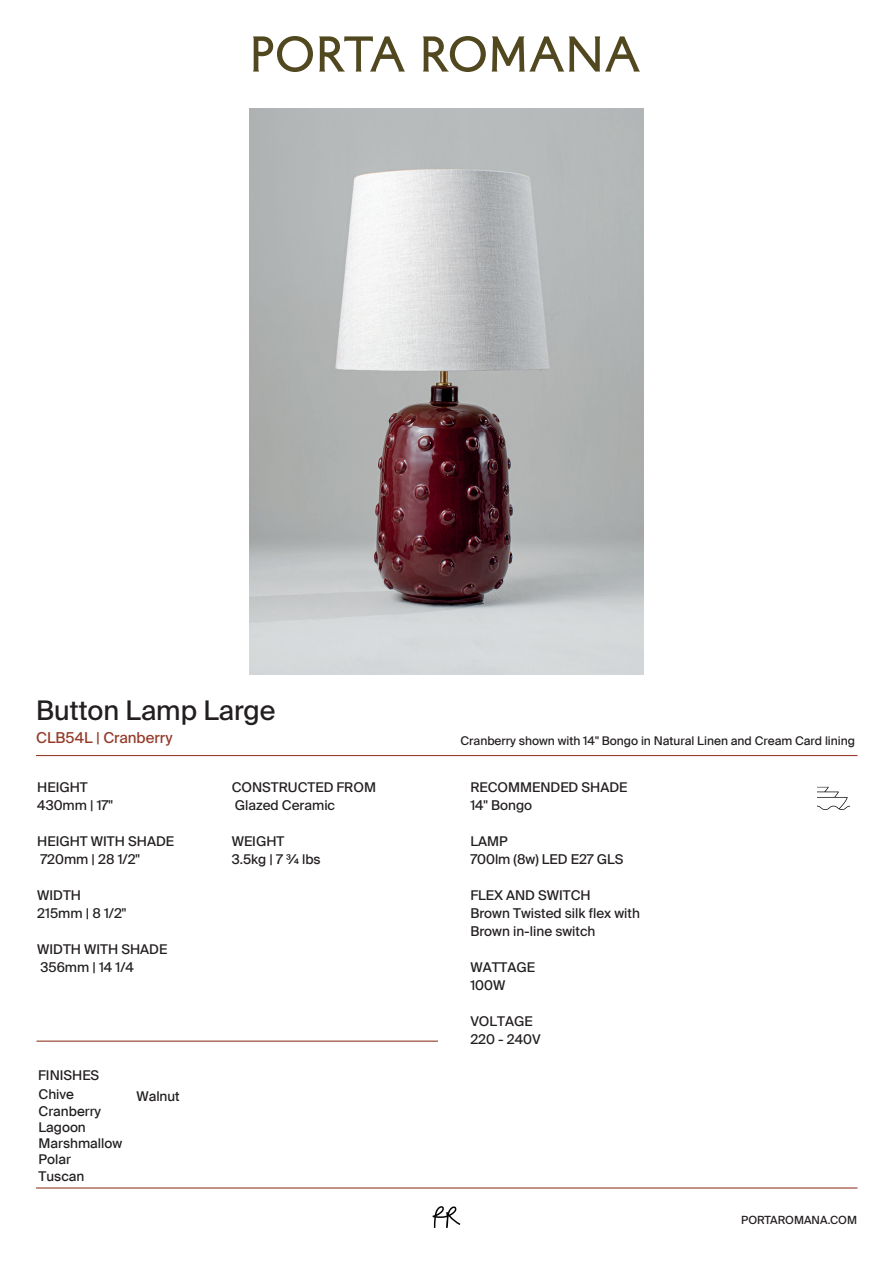
<style>
.page{position:relative;width:893px;height:1263px;background:#fff}
.page>*{position:absolute;margin:0;border:0;box-sizing:border-box;transform-origin:0 0}
.t1{font:27px "Suisse Intl";color:#231f20}
.t2{font:15px "Suisse Intl";color:#943b2a}
.t3{font:13.5px/18px "Suisse Intl";color:#231f20}
.t4{font:12px "Suisse Intl";color:#231f20}
.t5{font:11.25px "Suisse Intl";color:#231f20}
</style>
<div class="page">
<hr style="left:36px;top:755px;width:821px;height:1px;background:#943b2a">
<img style="left:250px;top:108px;width:393px;height:566px">
<svg style="left:253px;top:36px;width:60px;height:36px"></svg>
<svg style="left:319px;top:36px;width:86px;height:36px"></svg>
<svg style="left:423px;top:36px;width:63px;height:36px"></svg>
<svg style="left:492px;top:36px;width:148px;height:36px"></svg>
<hr style="left:36px;top:1040px;width:402px;height:2px;background:#943b2a">
<svg style="left:433px;top:1206px;width:27px;height:22px"></svg>
<hr style="left:36px;top:1187px;width:821px;height:1px;background:#943b2a">
<img style="left:817px;top:786px;width:33px;height:24px">
<h1 class="t1" style="left:36px;top:695px;width:241px">Button Lamp Large</h1>
<p class="t2" style="left:36px;top:729px;width:138px">CLB54L | Cranberry</p>
<p class="t4" style="left:460px;top:734px;width:396px">Cranberry shown with 14" Bongo in Natural Linen and Cream Card lining</p>
<p class="t3" style="left:37px;top:779px;width:77px">HEIGHT<br>430mm | 17"</p>
<p class="t3" style="left:37px;top:833px;width:138px">HEIGHT WITH SHADE<br>720mm | 28 1/2"</p>
<p class="t3" style="left:37px;top:887px;width:91px">WIDTH<br>215mm | 8 1/2"</p>
<p class="t3" style="left:37px;top:940px;width:132px">WIDTH WITH SHADE<br>356mm | 14 1/4</p>
<p class="t3" style="left:38px;top:1066px;width:63px">FINISHES</p>
<p class="t3" style="left:39px;top:1087px;width:85px;line-height:16.2px">Chive<br>Cranberry<br>Lagoon<br>Marshmallow<br>Polar<br>Tuscan</p>
<p class="t3" style="left:136px;top:1087px;width:45px">Walnut</p>
<p class="t3" style="left:232px;top:779px;width:146px">CONSTRUCTED FROM<br>Glazed Ceramic</p>
<p class="t3" style="left:232px;top:833px;width:90px">WEIGHT<br>3.5kg | 7 ¾ lbs</p>
<p class="t3" style="left:470px;top:778px;width:159px">RECOMMENDED SHADE<br>14" Bongo</p>
<p class="t3" style="left:470px;top:832px;width:155px">LAMP<br>700lm (8w) LED E27 GLS</p>
<p class="t3" style="left:470px;top:886px;width:171px">FLEX AND SWITCH<br>Brown Twisted silk flex with<br>Brown in-line switch</p>
<p class="t3" style="left:470px;top:958px;width:66px">WATTAGE<br>100W</p>
<p class="t3" style="left:470px;top:1012px;width:72px">VOLTAGE<br>220 - 240V</p>
<p class="t5" style="left:741px;top:1213px;width:117px">PORTAROMANA.COM</p>
</div>
